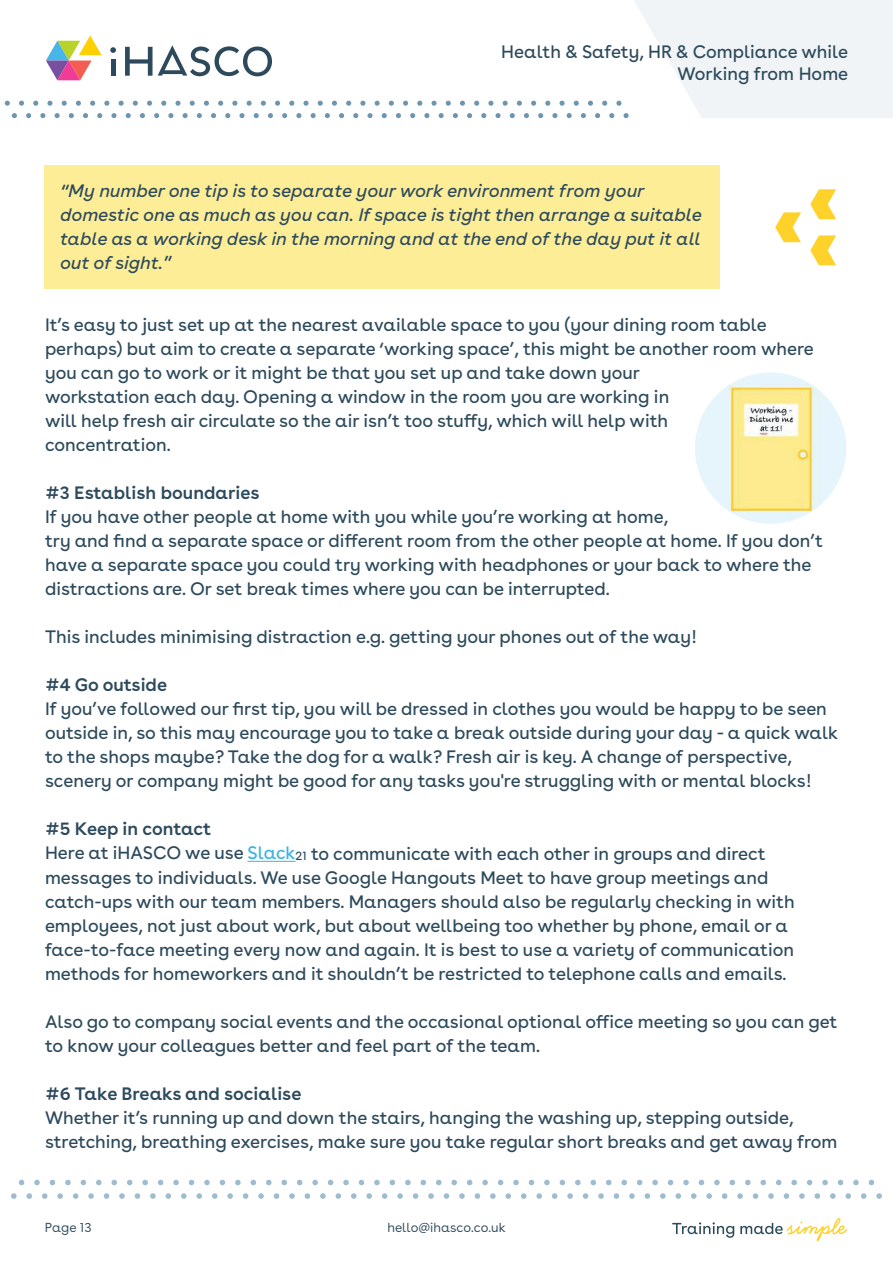
<style>
.page{position:relative;width:893px;height:1263px;background:#fff}
.page>*{position:absolute;margin:0;border:0;box-sizing:border-box;transform-origin:0 0}
.t1{font:18px/24px "Buenos Aires";color:#2d4a5c}
.t2{font:italic 18px/24px "Buenos Aires";color:#2d4a5c}
.t3{font:600 18px "Buenos Aires";color:#2d4a5c}
.t4{font:13.05px "Buenos Aires";color:#2d4a5c}
.s1{font-weight:600}
.s2{color:#3ab3e6}
.s3{font-size:12px}
</style>
<div class="page">
<svg style="left:672px;top:1218px;width:175px;height:23px"></svg>
<svg style="left:96px;top:1180px;width:6px;height:5px"></svg>
<svg style="left:104px;top:1193px;width:5px;height:6px"></svg>
<svg style="left:111px;top:1180px;width:6px;height:5px"></svg>
<svg style="left:119px;top:1193px;width:6px;height:6px"></svg>
<svg style="left:127px;top:1180px;width:5px;height:5px"></svg>
<svg style="left:135px;top:1193px;width:5px;height:6px"></svg>
<svg style="left:142px;top:1180px;width:6px;height:5px"></svg>
<svg style="left:150px;top:1193px;width:6px;height:6px"></svg>
<svg style="left:158px;top:1180px;width:5px;height:5px"></svg>
<svg style="left:166px;top:1193px;width:5px;height:6px"></svg>
<svg style="left:173px;top:1180px;width:6px;height:5px"></svg>
<svg style="left:181px;top:1193px;width:6px;height:6px"></svg>
<svg style="left:189px;top:1180px;width:5px;height:5px"></svg>
<svg style="left:11px;top:1193px;width:6px;height:6px"></svg>
<svg style="left:19px;top:1180px;width:5px;height:5px"></svg>
<svg style="left:26px;top:1193px;width:6px;height:6px"></svg>
<svg style="left:34px;top:1180px;width:6px;height:5px"></svg>
<svg style="left:42px;top:1193px;width:5px;height:6px"></svg>
<svg style="left:50px;top:1180px;width:5px;height:5px"></svg>
<svg style="left:57px;top:1193px;width:6px;height:6px"></svg>
<svg style="left:65px;top:1180px;width:6px;height:5px"></svg>
<svg style="left:73px;top:1193px;width:5px;height:6px"></svg>
<svg style="left:81px;top:1180px;width:5px;height:5px"></svg>
<svg style="left:88px;top:1193px;width:6px;height:6px"></svg>
<svg style="left:196px;top:1193px;width:6px;height:6px"></svg>
<svg style="left:204px;top:1180px;width:6px;height:5px"></svg>
<svg style="left:212px;top:1193px;width:5px;height:6px"></svg>
<svg style="left:220px;top:1180px;width:5px;height:5px"></svg>
<svg style="left:227px;top:1193px;width:6px;height:6px"></svg>
<svg style="left:235px;top:1180px;width:6px;height:5px"></svg>
<svg style="left:243px;top:1193px;width:5px;height:6px"></svg>
<svg style="left:251px;top:1180px;width:5px;height:5px"></svg>
<svg style="left:297px;top:1180px;width:5px;height:5px"></svg>
<svg style="left:305px;top:1193px;width:5px;height:6px"></svg>
<svg style="left:312px;top:1180px;width:6px;height:5px"></svg>
<svg style="left:320px;top:1193px;width:6px;height:6px"></svg>
<svg style="left:328px;top:1180px;width:5px;height:5px"></svg>
<svg style="left:336px;top:1193px;width:5px;height:6px"></svg>
<svg style="left:343px;top:1180px;width:6px;height:5px"></svg>
<svg style="left:351px;top:1193px;width:6px;height:6px"></svg>
<svg style="left:359px;top:1180px;width:5px;height:5px"></svg>
<svg style="left:366px;top:1193px;width:6px;height:6px"></svg>
<svg style="left:374px;top:1180px;width:6px;height:5px"></svg>
<svg style="left:382px;top:1193px;width:5px;height:6px"></svg>
<svg style="left:390px;top:1180px;width:5px;height:5px"></svg>
<svg style="left:258px;top:1193px;width:6px;height:6px"></svg>
<svg style="left:266px;top:1180px;width:6px;height:5px"></svg>
<svg style="left:274px;top:1193px;width:5px;height:6px"></svg>
<svg style="left:281px;top:1180px;width:6px;height:5px"></svg>
<svg style="left:513px;top:1180px;width:6px;height:5px"></svg>
<svg style="left:529px;top:1180px;width:5px;height:5px"></svg>
<svg style="left:544px;top:1180px;width:6px;height:5px"></svg>
<svg style="left:560px;top:1180px;width:5px;height:5px"></svg>
<svg style="left:575px;top:1180px;width:6px;height:5px"></svg>
<svg style="left:590px;top:1180px;width:6px;height:5px"></svg>
<svg style="left:606px;top:1180px;width:5px;height:5px"></svg>
<svg style="left:405px;top:1180px;width:6px;height:5px"></svg>
<svg style="left:421px;top:1180px;width:5px;height:5px"></svg>
<svg style="left:436px;top:1180px;width:6px;height:5px"></svg>
<svg style="left:451px;top:1180px;width:6px;height:5px"></svg>
<svg style="left:467px;top:1180px;width:5px;height:5px"></svg>
<svg style="left:482px;top:1180px;width:6px;height:5px"></svg>
<svg style="left:498px;top:1180px;width:5px;height:5px"></svg>
<svg style="left:621px;top:1180px;width:6px;height:5px"></svg>
<svg style="left:637px;top:1180px;width:5px;height:5px"></svg>
<svg style="left:652px;top:1180px;width:6px;height:5px"></svg>
<svg style="left:668px;top:1180px;width:5px;height:5px"></svg>
<svg style="left:714px;top:1180px;width:6px;height:5px"></svg>
<svg style="left:730px;top:1180px;width:5px;height:5px"></svg>
<svg style="left:745px;top:1180px;width:6px;height:5px"></svg>
<svg style="left:760px;top:1180px;width:6px;height:5px"></svg>
<svg style="left:683px;top:1180px;width:6px;height:5px"></svg>
<svg style="left:699px;top:1180px;width:5px;height:5px"></svg>
<svg style="left:289px;top:1193px;width:6px;height:6px"></svg>
<svg style="left:397px;top:1193px;width:6px;height:6px"></svg>
<svg style="left:536px;top:1193px;width:6px;height:6px"></svg>
<svg style="left:552px;top:1193px;width:5px;height:6px"></svg>
<svg style="left:567px;top:1193px;width:6px;height:6px"></svg>
<svg style="left:583px;top:1193px;width:5px;height:6px"></svg>
<svg style="left:598px;top:1193px;width:6px;height:6px"></svg>
<svg style="left:614px;top:1193px;width:5px;height:6px"></svg>
<svg style="left:413px;top:1193px;width:5px;height:6px"></svg>
<svg style="left:428px;top:1193px;width:6px;height:6px"></svg>
<svg style="left:444px;top:1193px;width:5px;height:6px"></svg>
<svg style="left:459px;top:1193px;width:6px;height:6px"></svg>
<svg style="left:475px;top:1193px;width:5px;height:6px"></svg>
<svg style="left:490px;top:1193px;width:6px;height:6px"></svg>
<svg style="left:505px;top:1193px;width:6px;height:6px"></svg>
<svg style="left:521px;top:1193px;width:5px;height:6px"></svg>
<svg style="left:629px;top:1193px;width:6px;height:6px"></svg>
<svg style="left:645px;top:1193px;width:5px;height:6px"></svg>
<svg style="left:660px;top:1193px;width:6px;height:6px"></svg>
<svg style="left:675px;top:1193px;width:6px;height:6px"></svg>
<svg style="left:737px;top:1193px;width:6px;height:6px"></svg>
<svg style="left:753px;top:1193px;width:5px;height:6px"></svg>
<svg style="left:768px;top:1193px;width:6px;height:6px"></svg>
<svg style="left:691px;top:1193px;width:5px;height:6px"></svg>
<svg style="left:706px;top:1193px;width:6px;height:6px"></svg>
<svg style="left:722px;top:1193px;width:5px;height:6px"></svg>
<svg style="left:776px;top:1180px;width:5px;height:5px"></svg>
<svg style="left:822px;top:1180px;width:6px;height:5px"></svg>
<svg style="left:838px;top:1180px;width:5px;height:5px"></svg>
<svg style="left:853px;top:1180px;width:6px;height:5px"></svg>
<svg style="left:869px;top:1180px;width:5px;height:5px"></svg>
<svg style="left:791px;top:1180px;width:6px;height:5px"></svg>
<svg style="left:807px;top:1180px;width:5px;height:5px"></svg>
<svg style="left:784px;top:1193px;width:5px;height:6px"></svg>
<svg style="left:845px;top:1193px;width:6px;height:6px"></svg>
<svg style="left:861px;top:1193px;width:5px;height:6px"></svg>
<svg style="left:876px;top:1193px;width:6px;height:6px"></svg>
<svg style="left:799px;top:1193px;width:6px;height:6px"></svg>
<svg style="left:815px;top:1193px;width:5px;height:6px"></svg>
<svg style="left:830px;top:1193px;width:6px;height:6px"></svg>
<svg style="left:5px;top:0;width:888px;height:118px"></svg>
<img style="left:695px;top:372px;width:151px;height:152px;border-radius:76px">
<hr style="left:247px;top:861px;width:49px;height:1px;background:#3ab3e6">
<div style="left:44px;top:166px;width:675px;height:123px;background:#fded97"></div>
<svg style="left:775px;top:212px;width:26px;height:30px"></svg>
<svg style="left:810px;top:235px;width:26px;height:30px"></svg>
<svg style="left:810px;top:189px;width:26px;height:30px"></svg>
<p class="t1" style="left:501px;top:39px;width:348px;line-height:22.5px;text-align:right">Health &amp; Safety, HR &amp; Compliance while<br>Working from Home</p>
<p class="t2" style="left:60px;top:177px;width:643px">“My number one tip is to separate your work environment from your domestic one as much as you can. If space is tight then arrange a suitable table as a working desk in the morning and at the end of the day put it all out of sight.”</p>
<p class="t1" style="left:45px;top:311px;width:770px">It’s easy to just set up at the nearest available space to you (your dining room table perhaps) but aim to create a separate ‘working space’, this might be another room where you can go to work or it might be that you set up and take down your<br>workstation each day. Opening a window in the room you are working in<br>will help fresh air circulate so the air isn’t too stuffy, which will help with<br>concentration.</p>
<p class="t3" style="left:45px;top:478px;width:216px">#3 Establish boundaries</p>
<p class="t1" style="left:45px;top:503px;width:779px">If you have other people at home with you while you’re working at home,<br>try and find a separate space or different room from the other people at home. If you don’t have a separate space you could try working with headphones or your back to where the distractions are. Or set break times where you can be interrupted.</p>
<p class="t1" style="left:45px;top:623px;width:654px">This includes minimising distraction e.g. getting your phones out of the way!</p>
<p class="t3" style="left:45px;top:670px;width:124px">#4 Go outside</p>
<p class="t1" style="left:45px;top:695px;width:795px">If you’ve followed our first tip, you will be dressed in clothes you would be happy to be seen outside in, so this may encourage you to take a break outside during your day - a quick walk to the shops maybe? Take the dog for a walk? Fresh air is key. A change of perspective, scenery or company might be good for any tasks you're struggling with or mental blocks!</p>
<p class="t1" style="left:45px;top:815px;width:751px"><span class="s1">#5 Keep in contact<br></span>Here at iHASCO we use <span class="s2">Slack</span><span class="s3">21</span> to communicate with each other in groups and direct messages to individuals. We use Google Hangouts Meet to have group meetings and catch-ups with our team members. Managers should also be regularly checking in with employees, not just about work, but about wellbeing too whether by phone, email or a face-to-face meeting every now and again. It is best to use a variety of communication methods for homeworkers and it shouldn’t be restricted to telephone calls and emails.</p>
<p class="t1" style="left:45px;top:1007px;width:794px">Also go to company social events and the occasional optional office meeting so you can get to know your colleagues better and feel part of the team.</p>
<p class="t3" style="left:45px;top:1078px;width:258px">#6 Take Breaks and socialise</p>
<p class="t1" style="left:45px;top:1103px;width:794px">Whether it’s running up and down the stairs, hanging the washing up, stepping outside, stretching, breathing exercises, make sure you take regular short breaks and get away from</p>
<p class="t4" style="left:45px;top:1217px;width:48px">Page 13</p>
<p class="t4" style="left:387px;top:1217px;width:120px">hello@ihasco.co.uk</p>
</div>
